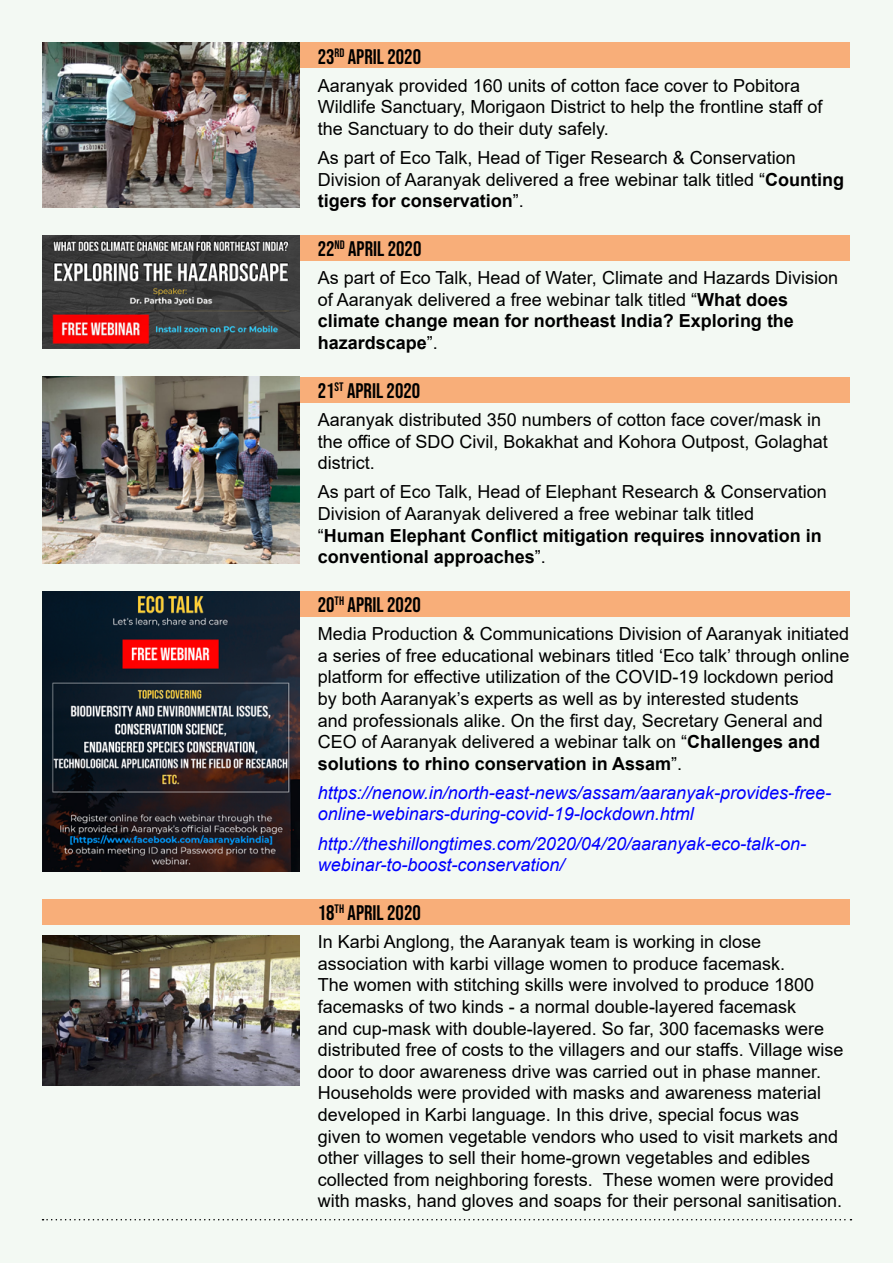
<style>
.page{position:relative;width:893px;height:1263px;background:#f3f9f3}
.page>*{position:absolute;margin:0;border:0;box-sizing:border-box;transform-origin:0 0}
.t1{font:21px "Bebas Neue";color:#000}
.t2{font:18px/21.6px "Arial";color:#000}
.t3{font:italic 18px/21.6px "Arial";color:#00f}
.s1{font-weight:700}
</style>
<div class="page">
<div style="left:43px;top:43px;width:807px;height:25px;background:#f8ae79"></div>
<div style="left:43px;top:235px;width:807px;height:26px;background:#f8ae79"></div>
<div style="left:43px;top:377px;width:807px;height:25px;background:#f8ae79"></div>
<div style="left:43px;top:591px;width:807px;height:25px;background:#f8ae79"></div>
<div style="left:43px;top:899px;width:807px;height:25px;background:#f8ae79"></div>
<img style="left:43px;top:43px;width:257px;height:164px">
<img style="left:43px;top:235px;width:257px;height:114px">
<img style="left:43px;top:377px;width:257px;height:186px">
<img style="left:43px;top:591px;width:257px;height:280px">
<img style="left:43px;top:935px;width:257px;height:151px">
<svg style="left:43px;top:1219px;width:808px;height:1px"></svg>
<p class="t1" style="left:318px;top:44px;width:105px">23<sup>RD</sup> APRIL 2020</p>
<p class="t2" style="left:318px;top:74px;width:506px">Aaranyak provided 160 units of cotton face cover to Pobitora<br>Wildlife Sanctuary, Morigaon District to help the frontline staff of the Sanctuary to do their duty safely.</p>
<p class="t2" style="left:318px;top:147px;width:528px">As part of Eco Talk, Head of Tiger Research &amp; Conservation<br>Division of Aaranyak delivered a free webinar talk titled “<span class="s1">Counting tigers for conservation</span>”.</p>
<p class="t1" style="left:318px;top:237px;width:105px">22<sup>ND</sup> APRIL 2020</p>
<p class="t2" style="left:318px;top:267px;width:522px">As part of Eco Talk, Head of Water, Climate and Hazards Division of Aaranyak delivered a free webinar talk titled “<span class="s1">What does climate change mean for northeast India? Exploring the hazardscape</span>”.</p>
<p class="t1" style="left:318px;top:379px;width:104px">21<sup>ST</sup> APRIL 2020</p>
<p class="t2" style="left:318px;top:409px;width:511px">Aaranyak distributed 350 numbers of cotton face cover/mask in the office of SDO Civil, Bokakhat and Kohora Outpost, Golaghat district.</p>
<p class="t2" style="left:318px;top:481px;width:510px">As part of Eco Talk, Head of Elephant Research &amp; Conservation Division of Aaranyak delivered a free webinar talk titled<br>“<span class="s1">Human Elephant Conflict mitigation requires innovation in conventional approaches</span>”.</p>
<p class="t1" style="left:318px;top:593px;width:104px">20<sup>TH</sup> APRIL 2020</p>
<p class="t2" style="left:318px;top:623px;width:533px">Media Production &amp; Communications Division of Aaranyak initiated a series of free educational webinars titled ‘Eco talk’ through online platform for effective utilization of the COVID-19 lockdown period by both Aaranyak’s experts as well as by interested students<br>and professionals alike. On the first day, Secretary General and CEO of Aaranyak delivered a webinar talk on “<span class="s1">Challenges and solutions to rhino conservation in Assam</span>”.</p>
<p class="t3" style="left:318px;top:782px;width:515px">https://nenow.in/north-east-news/assam/aaranyak-provides-free&shy;online-webinars-during-covid-19-lockdown.html</p>
<p class="t3" style="left:318px;top:833px;width:490px">http://theshillongtimes.com/2020/04/20/aaranyak-eco-talk-on&shy;webinar-to-boost-conservation/</p>
<p class="t1" style="left:318px;top:901px;width:104px">18<sup>TH</sup> APRIL 2020</p>
<p class="t2" style="left:318px;top:931px;width:527px">In Karbi Anglong, the Aaranyak team is working in close association with karbi village women to produce facemask.<br>The women with stitching skills were involved to produce 1800 facemasks of two kinds - a normal double-layered facemask<br>and cup-mask with double-layered. So far, 300 facemasks were distributed free of costs to the villagers and our staffs. Village wise door to door awareness drive was carried out in phase manner.<br>Households were provided with masks and awareness material developed in Karbi language. In this drive, special focus was given to women vegetable vendors who used to visit markets and other villages to sell their home-grown vegetables and edibles collected from neighboring forests. These women were provided with masks, hand gloves and soaps for their personal sanitisation.</p>
</div>
